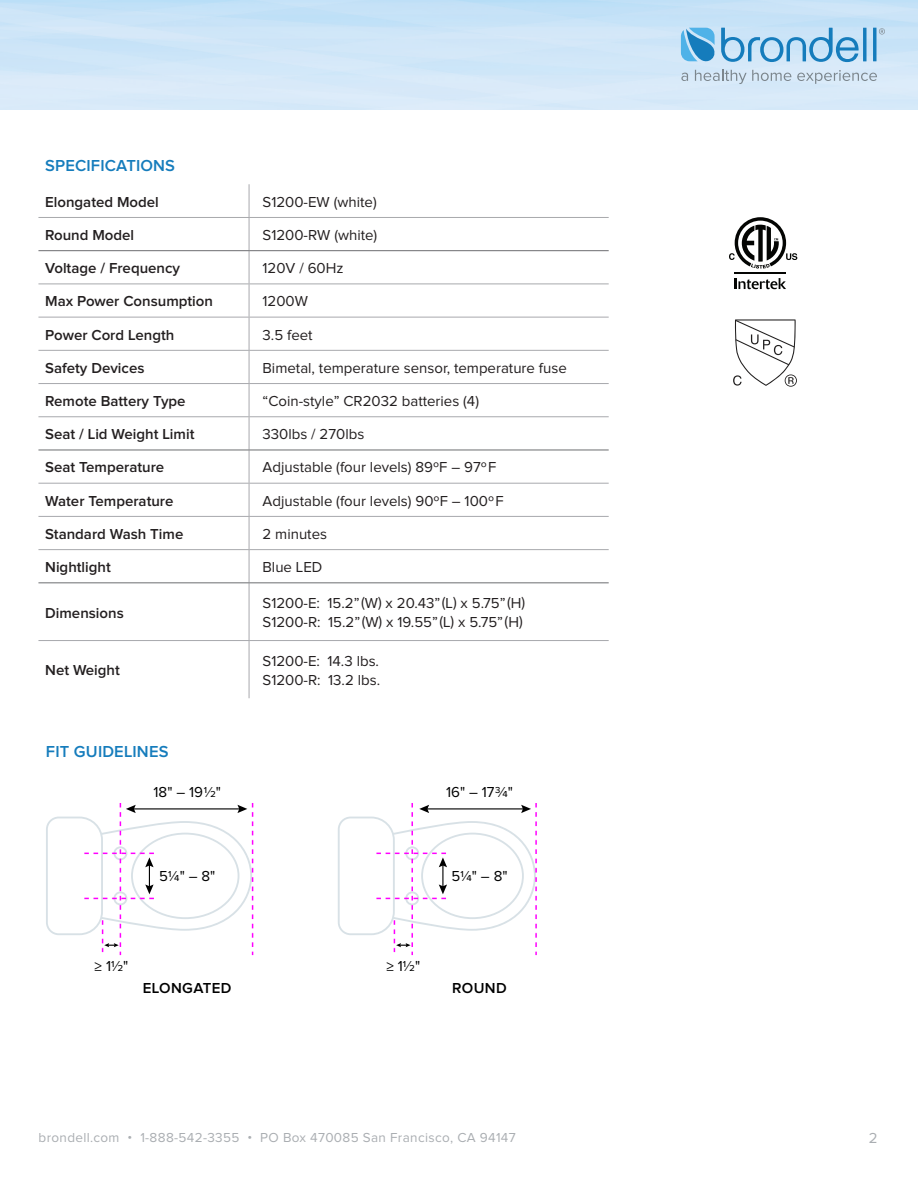
<style>
.page{position:relative;width:918px;height:1188px;background:#fff}
.page>*{position:absolute;margin:0;border:0;box-sizing:border-box;transform-origin:0 0}
.t1{font:600 16.5px "Proxima Nova";letter-spacing:.01em;color:#157cbc}
.t2{font:15px/18.8px "Proxima Nova";color:#231f20}
.t3{font:600 15px "Proxima Nova";color:#231f20}
.t4{font:15px "Proxima Nova";color:#000}
.t5{font:600 15px "Proxima Nova";letter-spacing:.025em;color:#000}
.t6{font:15px "Proxima Nova";color:#aaaeb2}
.t7{font:13.5px "Proxima Nova";letter-spacing:.025em;color:#aaaeb2}
</style>
<div class="page">
<svg style="left:681px;top:28px;width:204px;height:56px;background:#a6cde7"></svg>
<hr style="left:249px;top:184px;width:1px;height:33px;background:#a8a9ad">
<hr style="left:38px;top:217px;width:211px;height:1px;background:#a8a9ad">
<hr style="left:249px;top:217px;width:360px;height:1px;background:#a8a9ad">
<hr style="left:249px;top:218px;width:1px;height:32px;background:#a8a9ad">
<hr style="left:249px;top:251px;width:1px;height:33px;background:#a8a9ad">
<hr style="left:38px;top:284px;width:211px;height:1px;background:#a8a9ad">
<hr style="left:249px;top:284px;width:360px;height:1px;background:#a8a9ad">
<hr style="left:249px;top:284px;width:1px;height:33px;background:#a8a9ad">
<hr style="left:38px;top:317px;width:211px;height:1px;background:#a8a9ad">
<hr style="left:249px;top:317px;width:360px;height:1px;background:#a8a9ad">
<hr style="left:249px;top:317px;width:1px;height:33px;background:#a8a9ad">
<hr style="left:38px;top:350px;width:211px;height:1px;background:#a8a9ad">
<hr style="left:249px;top:350px;width:360px;height:1px;background:#a8a9ad">
<hr style="left:249px;top:351px;width:1px;height:32px;background:#a8a9ad">
<hr style="left:38px;top:383px;width:211px;height:1px;background:#a8a9ad">
<hr style="left:249px;top:383px;width:360px;height:1px;background:#a8a9ad">
<hr style="left:249px;top:384px;width:1px;height:32px;background:#a8a9ad">
<hr style="left:249px;top:417px;width:1px;height:33px;background:#a8a9ad">
<hr style="left:249px;top:450px;width:1px;height:33px;background:#a8a9ad">
<hr style="left:38px;top:483px;width:211px;height:1px;background:#a8a9ad">
<hr style="left:249px;top:483px;width:360px;height:1px;background:#a8a9ad">
<hr style="left:249px;top:484px;width:1px;height:32px;background:#a8a9ad">
<hr style="left:38px;top:516px;width:211px;height:1px;background:#a8a9ad">
<hr style="left:249px;top:516px;width:360px;height:1px;background:#a8a9ad">
<hr style="left:249px;top:517px;width:1px;height:32px;background:#a8a9ad">
<hr style="left:249px;top:550px;width:1px;height:32px;background:#a8a9ad">
<hr style="left:249px;top:583px;width:1px;height:57px;background:#a8a9ad">
<hr style="left:38px;top:640px;width:211px;height:1px;background:#a8a9ad">
<hr style="left:249px;top:640px;width:360px;height:1px;background:#a8a9ad">
<hr style="left:249px;top:641px;width:1px;height:57px;background:#a8a9ad">
<hr style="left:38px;top:250px;width:211px;height:1px;background:#6c6d70">
<hr style="left:249px;top:250px;width:360px;height:1px;background:#6c6d70">
<hr style="left:38px;top:582px;width:211px;height:1px;background:#6c6d70">
<hr style="left:249px;top:582px;width:360px;height:1px;background:#6c6d70">
<hr style="left:38px;top:416px;width:211px;height:1px;background:#a8a9ad">
<hr style="left:249px;top:416px;width:360px;height:1px;background:#a8a9ad">
<hr style="left:38px;top:450px;width:211px;height:1px;background:#6c6d70">
<hr style="left:249px;top:450px;width:360px;height:1px;background:#6c6d70">
<hr style="left:38px;top:549px;width:211px;height:1px;background:#a8a9ad">
<hr style="left:249px;top:549px;width:360px;height:1px;background:#a8a9ad">
<svg style="left:735px;top:278px;width:51px;height:11px"></svg>
<hr style="left:735px;top:273px;width:51px;height:1px;background:#040503">
<svg style="left:729px;top:217px;width:68px;height:52px"></svg>
<svg style="left:338px;top:803px;width:199px;height:152px"></svg>
<svg style="left:46px;top:803px;width:207px;height:152px"></svg>
<svg style="left:733px;top:319px;width:64px;height:68px"></svg>
<p class="t1" style="left:45px;top:158px;width:131px">SPECIFICATIONS</p>
<p class="t3" style="left:45px;top:195px;width:115px">Elongated Model</p>
<p class="t2" style="left:263px;top:193px;width:116px">S1200-EW (white)</p>
<p class="t3" style="left:45px;top:228px;width:91px">Round Model</p>
<p class="t2" style="left:263px;top:226px;width:116px">S1200-RW (white)</p>
<p class="t3" style="left:45px;top:261px;width:136px">Voltage / Frequency</p>
<p class="t2" style="left:263px;top:259px;width:82px">120V / 60Hz</p>
<p class="t3" style="left:45px;top:295px;width:169px">Max Power Consumption</p>
<p class="t2" style="left:263px;top:293px;width:47px">1200W</p>
<p class="t3" style="left:45px;top:328px;width:131px">Power Cord Length</p>
<p class="t2" style="left:263px;top:326px;width:52px">3.5 feet</p>
<p class="t3" style="left:45px;top:361px;width:101px">Safety Devices</p>
<p class="t2" style="left:263px;top:359px;width:306px">Bimetal, temperature sensor, temperature fuse</p>
<p class="t3" style="left:45px;top:394px;width:142px">Remote Battery Type</p>
<p class="t2" style="left:263px;top:392px;width:218px">“Coin-style” CR2032 batteries (4)</p>
<p class="t3" style="left:45px;top:427px;width:151px">Seat / Lid Weight Limit</p>
<p class="t2" style="left:263px;top:426px;width:103px">330lbs / 270lbs</p>
<p class="t3" style="left:45px;top:461px;width:121px">Seat Temperature</p>
<p class="t2" style="left:263px;top:459px;width:236px">Adjustable (four levels) 89ºF – 97ºF</p>
<p class="t3" style="left:45px;top:494px;width:130px">Water Temperature</p>
<p class="t2" style="left:263px;top:492px;width:243px">Adjustable (four levels) 90ºF – 100ºF</p>
<p class="t3" style="left:45px;top:527px;width:140px">Standard Wash Time</p>
<p class="t2" style="left:263px;top:525px;width:66px">2 minutes</p>
<p class="t3" style="left:45px;top:560px;width:67px">Nightlight</p>
<p class="t2" style="left:263px;top:558px;width:61px">Blue LED</p>
<p class="t3" style="left:45px;top:606px;width:80px">Dimensions</p>
<p class="t2" style="left:263px;top:594px;width:264px">S1200-E: 15.2”(W) x 20.43”(L) x 5.75”(H)<br>S1200-R: 15.2”(W) x 19.55”(L) x 5.75”(H)</p>
<p class="t3" style="left:45px;top:663px;width:76px">Net Weight</p>
<p class="t2" style="left:263px;top:652px;width:119px">S1200-E: 14.3 lbs.<br>S1200-R: 13.2 lbs.</p>
<p class="t1" style="left:46px;top:744px;width:124px">FIT GUIDELINES</p>
<p class="t4" style="left:154px;top:785px;width:69px">18" – 19½"</p>
<p class="t4" style="left:446px;top:785px;width:68px">16" – 17¾"</p>
<p class="t4" style="left:159px;top:869px;width:58px">5¼" – 8"</p>
<p class="t4" style="left:452px;top:869px;width:58px">5¼" – 8"</p>
<p class="t4" style="left:95px;top:959px;width:35px">≥ 1½"</p>
<p class="t4" style="left:386px;top:959px;width:35px">≥ 1½"</p>
<p class="t5" style="left:143px;top:981px;width:90px">ELONGATED</p>
<p class="t5" style="left:452px;top:981px;width:56px">ROUND</p>
<p class="t7" style="left:39px;top:1131px;width:479px">brondell.com • 1-888-542-3355 • PO Box 470085 San Francisco, CA 94147</p>
<p class="t6" style="left:869px;top:1131px;width:10px">2</p>
</div>
